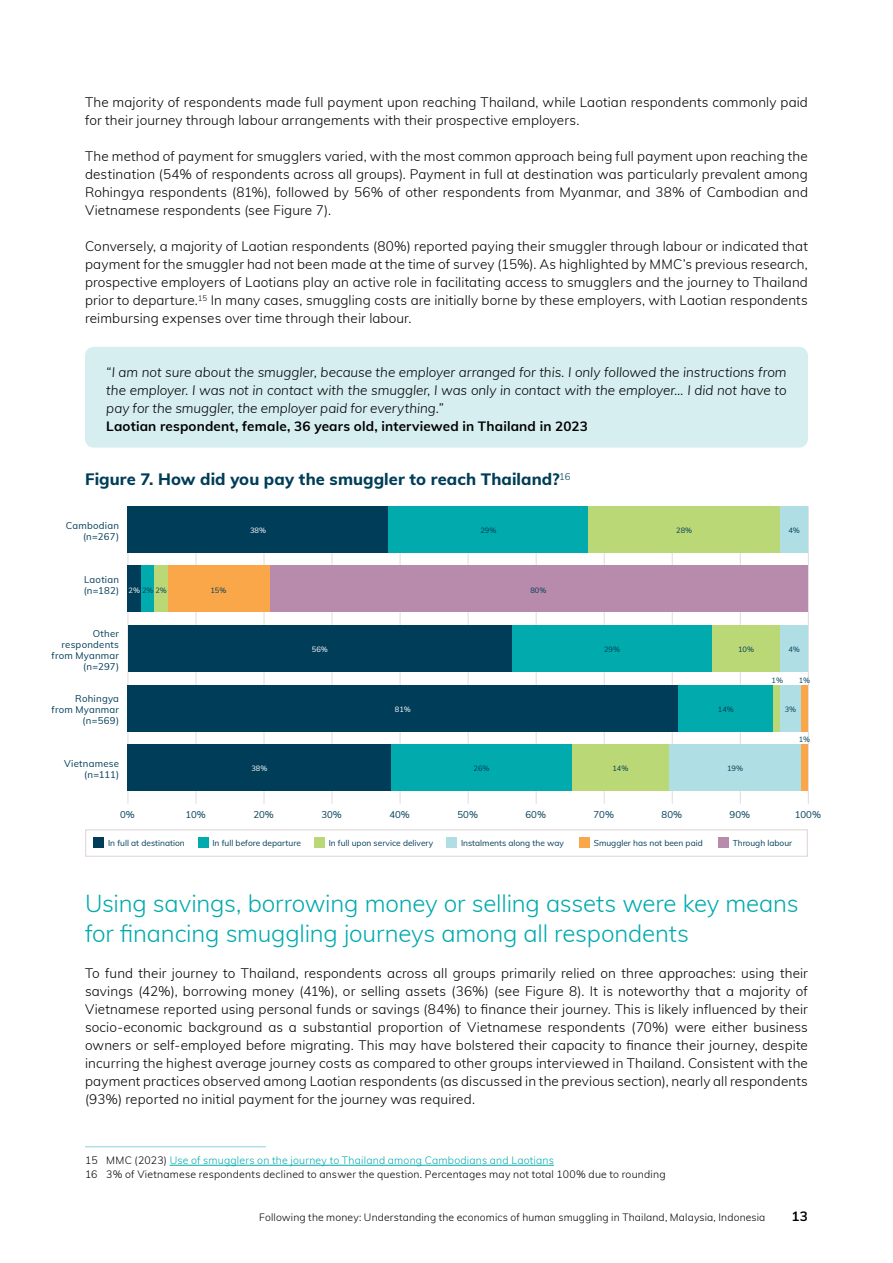
<style>
.page{position:relative;width:893px;height:1263px;background:#fff}
.page>*{position:absolute;margin:0;border:0;box-sizing:border-box;transform-origin:0 0}
.t1{font:300 24px/30px "Muli";letter-spacing:-.01em;color:#00aaad}
.t2{font:800 16.5px "Muli";letter-spacing:.005em;color:#003d58}
.t3{font:300 13.5px/18px "Muli";letter-spacing:.01em;color:#000;text-align:justify}
.t4{font:italic 300 13.5px/18px "Muli";color:#000;text-align:justify}
.t5{font:700 13.5px "Muli";letter-spacing:.01em;color:#000}
.t6{font:300 10.5px/13.5px "Muli";letter-spacing:.02em;color:#000}
.t7{font:300 10.35px "Muli";letter-spacing:.015em;color:#000}
.t8{font:9.6px/10.8px "Muli";letter-spacing:.025em;color:#003d58;text-align:right}
.t9{font:8.4px "Muli";color:#003d58}
.t10{font:7.5px "Muli";color:#003d58}
.t11{font:7.5px "Muli";color:#fff}
.s1{color:#fff}
.s2{color:#00aaad}
</style>
<div class="page">
<div style="left:85px;top:347px;width:723px;height:87px;background:#d6eef0;border-radius:9px"></div>
<div style="left:85px;top:405px;width:723px;height:43px;background:#d6eef0;border-radius:9px"></div>
<hr style="left:85px;top:1146px;width:181px;height:1px;background:#afdfe4">
<hr style="left:170px;top:1165px;width:384px;height:1px;background:#00aaad">
<hr style="left:128px;top:506px;width:1px;height:298px;background:#e3dadd">
<hr style="left:196px;top:506px;width:1px;height:298px;background:#e3dadd">
<hr style="left:264px;top:506px;width:1px;height:298px;background:#e3dadd">
<hr style="left:332px;top:506px;width:1px;height:298px;background:#e3dadd">
<hr style="left:400px;top:506px;width:1px;height:298px;background:#e3dadd">
<hr style="left:468px;top:506px;width:1px;height:298px;background:#e3dadd">
<hr style="left:536px;top:506px;width:1px;height:298px;background:#e3dadd">
<hr style="left:604px;top:506px;width:1px;height:298px;background:#e3dadd">
<hr style="left:672px;top:506px;width:1px;height:298px;background:#e3dadd">
<hr style="left:740px;top:506px;width:1px;height:298px;background:#e3dadd">
<hr style="left:808px;top:506px;width:1px;height:298px;background:#e3dadd">
<div style="left:128px;top:625px;width:384px;height:47px;background:#003d58"></div>
<div style="left:512px;top:625px;width:200px;height:47px;background:#00aaad"></div>
<div style="left:712px;top:625px;width:68px;height:47px;background:#bbd876"></div>
<div style="left:780px;top:625px;width:28px;height:47px;background:#afdfe4"></div>
<div style="left:269px;top:566px;width:539px;height:46px;background:#b88aab"></div>
<div style="left:128px;top:566px;width:13px;height:46px;background:#003d58"></div>
<div style="left:141px;top:566px;width:14px;height:46px;background:#00aaad"></div>
<div style="left:155px;top:566px;width:13px;height:46px;background:#bbd876"></div>
<div style="left:168px;top:566px;width:101px;height:46px;background:#faa74a"></div>
<div style="left:128px;top:506px;width:261px;height:47px;background:#003d58"></div>
<div style="left:389px;top:506px;width:199px;height:47px;background:#00aaad"></div>
<div style="left:588px;top:506px;width:192px;height:47px;background:#bbd876"></div>
<div style="left:780px;top:506px;width:28px;height:47px;background:#afdfe4"></div>
<div style="left:801px;top:685px;width:7px;height:46px;background:#faa74a"></div>
<div style="left:128px;top:685px;width:550px;height:46px;background:#003d58"></div>
<div style="left:678px;top:685px;width:95px;height:46px;background:#00aaad"></div>
<div style="left:773px;top:685px;width:7px;height:46px;background:#bbd876"></div>
<div style="left:780px;top:685px;width:21px;height:46px;background:#afdfe4"></div>
<div style="left:128px;top:744px;width:263px;height:47px;background:#003d58"></div>
<div style="left:391px;top:744px;width:181px;height:47px;background:#00aaad"></div>
<div style="left:572px;top:744px;width:97px;height:47px;background:#bbd876"></div>
<div style="left:669px;top:744px;width:132px;height:47px;background:#afdfe4"></div>
<div style="left:801px;top:744px;width:7px;height:47px;background:#faa74a"></div>
<div style="left:85px;top:829px;width:723px;height:28px;background:#fff;border:1px solid #e3dadd"></div>
<div style="left:94px;top:838px;width:10px;height:10px;background:#003d58"></div>
<div style="left:198px;top:838px;width:10px;height:10px;background:#00aaad"></div>
<div style="left:314px;top:838px;width:10px;height:10px;background:#bbd876"></div>
<div style="left:446px;top:838px;width:11px;height:10px;background:#afdfe4"></div>
<div style="left:579px;top:838px;width:10px;height:10px;background:#faa74a"></div>
<div style="left:718px;top:838px;width:10px;height:10px;background:#b88aab"></div>
<p class="t3" style="left:85px;top:93px;width:724px">The majority of respondents made full payment upon reaching Thailand, while Laotian respondents commonly paid for their journey through labour arrangements with their prospective employers.</p>
<p class="t3" style="left:85px;top:147px;width:724px">The method of payment for smugglers varied, with the most common approach being full payment upon reaching the destination (54% of respondents across all groups). Payment in full at destination was particularly prevalent among Rohingya respondents (81%), followed by 56% of other respondents from Myanmar, and 38% of Cambodian and Vietnamese respondents (see Figure 7).</p>
<p class="t3" style="left:85px;top:237px;width:724px">Conversely, a majority of Laotian respondents (80%) reported paying their smuggler through labour or indicated that payment for the smuggler had not been made at the time of survey (15%). As highlighted by MMC’s previous research, prospective employers of Laotians play an active role in facilitating access to smugglers and the journey to Thailand prior to departure.<sup>15</sup> In many cases, smuggling costs are initially borne by these employers, with Laotian respondents reimbursing expenses over time through their labour.</p>
<p class="t4" style="left:106px;top:363px;width:682px">“I am not sure about the smuggler, because the employer arranged for this. I only followed the instructions from the employer. I was not in contact with the smuggler, I was only in contact with the employer… I did not have to pay for the smuggler, the employer paid for everything.”</p>
<p class="t5" style="left:106px;top:417px;width:483px">Laotian respondent, female, 36 years old, interviewed in Thailand in 2023</p>
<p class="t2" style="left:85px;top:467px;width:487px">Figure 7. How did you pay the smuggler to reach Thailand?<sup>16</sup></p>
<p class="t8" style="left:66px;top:519px;width:55px">Cambodian (n=267)</p>
<p class="t11" style="left:250px;top:525px;width:18px">38%</p>
<p class="t10" style="left:480px;top:525px;width:18px">29%</p>
<p class="t10" style="left:676px;top:525px;width:18px">28%</p>
<p class="t10" style="left:788px;top:525px;width:13px">4%</p>
<p class="t8" style="left:84px;top:574px;width:37px;text-align:left">Laotian (n=182)</p>
<p class="t10" style="left:129px;top:585px;width:40px"><span class="s1">2%</span> 2% 2%</p>
<p class="t10" style="left:210px;top:585px;width:18px">15%</p>
<p class="t10" style="left:530px;top:585px;width:18px">80%</p>
<p class="t8" style="left:52px;top:628px;width:69px">Other respondents from Myanmar (n=297)</p>
<p class="t11" style="left:312px;top:644px;width:18px">56%</p>
<p class="t10" style="left:604px;top:644px;width:18px">29%</p>
<p class="t10" style="left:738px;top:644px;width:18px">10%</p>
<p class="t10" style="left:788px;top:644px;width:13px">4%</p>
<p class="t10" style="left:771px;top:674px;width:13px">1%</p>
<p class="t10" style="left:799px;top:674px;width:13px">1%</p>
<p class="t8" style="left:52px;top:693px;width:69px">Rohingya from Myanmar (n=569)</p>
<p class="t11" style="left:395px;top:704px;width:18px">81%</p>
<p class="t10" style="left:718px;top:704px;width:18px">14%</p>
<p class="t10" style="left:785px;top:704px;width:13px">3%</p>
<p class="t8" style="left:64px;top:758px;width:56px">Vietnamese (n=111)</p>
<p class="t11" style="left:251px;top:763px;width:18px">38%</p>
<p class="t10" style="left:474px;top:763px;width:18px">26%</p>
<p class="t10" style="left:612px;top:763px;width:18px">14%</p>
<p class="t10" style="left:727px;top:763px;width:18px">19%</p>
<p class="t10" style="left:799px;top:734px;width:13px">1%</p>
<p class="t8" style="left:120px;top:808px;width:16px">0%</p>
<p class="t8" style="left:185px;top:808px;width:22px">10%</p>
<p class="t8" style="left:253px;top:808px;width:22px">20%</p>
<p class="t8" style="left:321px;top:808px;width:22px">30%</p>
<p class="t8" style="left:389px;top:808px;width:22px">40%</p>
<p class="t8" style="left:457px;top:808px;width:22px">50%</p>
<p class="t8" style="left:525px;top:808px;width:22px">60%</p>
<p class="t8" style="left:594px;top:808px;width:22px">70%</p>
<p class="t8" style="left:662px;top:808px;width:22px">80%</p>
<p class="t8" style="left:730px;top:808px;width:22px">90%</p>
<p class="t8" style="left:795px;top:808px;width:28px">100%</p>
<p class="t9" style="left:108px;top:837px;width:78px">In full at destination</p>
<p class="t9" style="left:212px;top:837px;width:90px">In full before departure</p>
<p class="t9" style="left:329px;top:837px;width:106px">In full upon service delivery</p>
<p class="t9" style="left:461px;top:837px;width:104px">Instalments along the way</p>
<p class="t9" style="left:594px;top:837px;width:110px">Smuggler has not been paid</p>
<p class="t9" style="left:733px;top:837px;width:61px">Through labour</p>
<h1 class="t1" style="left:85px;top:887px;width:715px">Using savings, borrowing money or selling assets were key means for financing smuggling journeys among all respondents</h1>
<p class="t3" style="left:85px;top:963px;width:724px">To fund their journey to Thailand, respondents across all groups primarily relied on three approaches: using their savings (42%), borrowing money (41%), or selling assets (36%) (see Figure 8). It is noteworthy that a majority of Vietnamese reported using personal funds or savings (84%) to finance their journey. This is likely influenced by their socio-economic background as a substantial proportion of Vietnamese respondents (70%) were either business owners or self-employed before migrating. This may have bolstered their capacity to finance their journey, despite incurring the highest average journey costs as compared to other groups interviewed in Thailand. Consistent with the payment practices observed among Laotian respondents (as discussed in the previous section), nearly all respondents (93%) reported no initial payment for the journey was required.</p>
<p class="t6" style="left:85px;top:1153px;width:582px">15 MMC (2023) <span class="s2">Use of smugglers on the journey to Thailand among Cambodians and Laotians<br></span>16 3% of Vietnamese respondents declined to answer the question. Percentages may not total 100% due to rounding</p>
<p class="t7" style="left:259px;top:1210px;width:508px">Following the money: Understanding the economics of human smuggling in Thailand, Malaysia, Indonesia</p>
<p class="t5" style="left:791px;top:1206px;width:18px">13</p>
</div>
